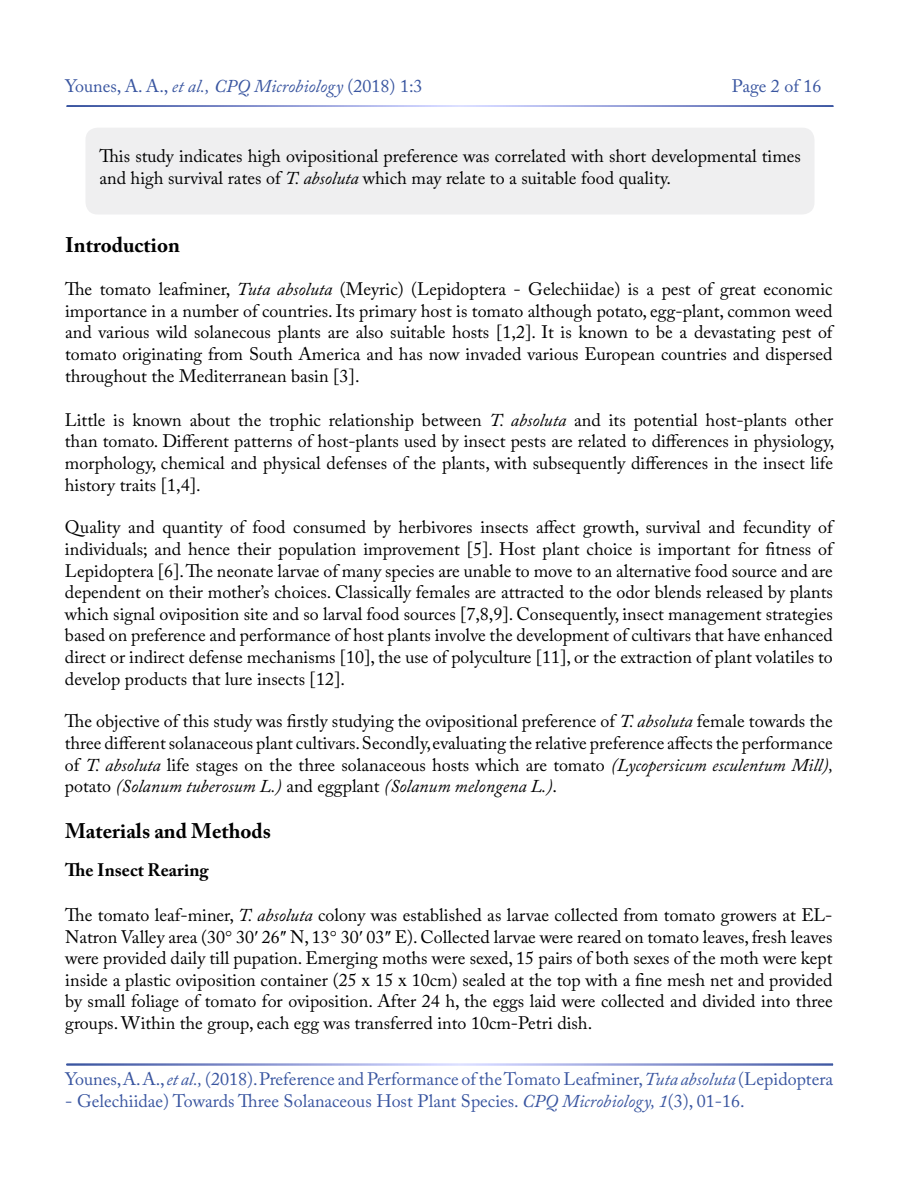
<style>
.page{position:relative;width:900px;height:1200px;background:#fff}
.page>*{position:absolute;margin:0;border:0;box-sizing:border-box;transform-origin:0 0}
.t1{font:700 21px "Adobe Caslon Pro";color:#000}
.t2{font:18px/21.6px "Adobe Caslon Pro";color:#000;text-align:justify}
.t3{font:18px "Adobe Caslon Pro";color:#3955a0}
.t4{font:700 18px "Adobe Caslon Pro";color:#000}
.s1{font-style:italic}
.s2{font-family:"Times New Roman"}
</style>
<div class="page">
<div style="left:86px;top:128px;width:728px;height:87px;background:#efeff0;border-radius:12px"></div>
<p class="t3" style="left:65px;top:75px;width:359px">Younes, A. A., <span class="s1">et al., CPQ Microbiology</span> (2018) 1:3</p>
<p class="t3" style="left:732px;top:75px;width:91px">Page 2 of 16</p>
<p class="t2" style="left:99px;top:145px;width:703px">This study indicates high ovipositional preference was correlated with short developmental times and high survival rates of <span class="s1">T. absoluta</span> which may relate to a suitable food quality.</p>
<p class="t1" style="left:65px;top:232px;width:116px">Introduction</p>
<p class="t2" style="left:65px;top:278px;width:769px">The tomato leafminer, <span class="s1">Tuta absoluta</span> (Meyric) (Lepidoptera - Gelechiidae) is a pest of great economic importance in a number of countries. Its primary host is tomato although potato, egg-plant, common weed and various wild solanecous plants are also suitable hosts [1,2]. It is known to be a devastating pest of tomato originating from South America and has now invaded various European countries and dispersed throughout the Mediterranean basin [3].</p>
<p class="t2" style="left:65px;top:409px;width:771px">Little is known about the trophic relationship between <span class="s1">T. absoluta</span> and its potential host-plants other than tomato. Different patterns of host-plants used by insect pests are related to differences in physiology, morphology, chemical and physical defenses of the plants, with subsequently differences in the insect life history traits [1,4].</p>
<p class="t2" style="left:65px;top:516px;width:770px">Quality and quantity of food consumed by herbivores insects affect growth, survival and fecundity of individuals; and hence their population improvement [5]. Host plant choice is important for fitness of Lepidoptera [6]. The neonate larvae of many species are unable to move to an alternative food source and are dependent on their mother’s choices. Classically females are attracted to the odor blends released by plants which signal oviposition site and so larval food sources [7,8,9]. Consequently, insect management strategies based on preference and performance of host plants involve the development of cultivars that have enhanced direct or indirect defense mechanisms [10], the use of polyculture [11], or the extraction of plant volatiles to develop products that lure insects [12].</p>
<p class="t2" style="left:65px;top:710px;width:770px">The objective of this study was firstly studying the ovipositional preference of <span class="s1">T. absoluta</span> female towards the three different solanaceous plant cultivars. Secondly, evaluating the relative preference affects the performance of <span class="s1">T. absoluta</span> life stages on the three solanaceous hosts which are tomato <span class="s1">(Lycopersicum esculentum Mill), </span>potato <span class="s1">(Solanum tuberosum L.)</span> and eggplant <span class="s1">(Solanum melongena L.)</span>.</p>
<p class="t1" style="left:65px;top:818px;width:207px">Materials and Methods</p>
<p class="t4" style="left:65px;top:859px;width:145px">The Insect Rearing</p>
<p class="t2" style="left:65px;top:904px;width:769px">The tomato leaf-miner, <span class="s1">T. absoluta</span> colony was established as larvae collected from tomato growers at EL-Natron Valley area (30<span class="s2">°</span> 30<span class="s2">ʹ</span> 26<span class="s2">ʺ</span> N, 13<span class="s2">°</span> 30<span class="s2">ʹ</span> 03<span class="s2">ʺ</span> E). Collected larvae were reared on tomato leaves, fresh leaves were provided daily till pupation. Emerging moths were sexed, 15 pairs of both sexes of the moth were kept inside a plastic oviposition container (25 <span class="s2">x</span> 15 <span class="s2">x</span> 10cm) sealed at the top with a fine mesh net and provided by small foliage of tomato for oviposition. After 24 h, the eggs laid were collected and divided into three groups. Within the group, each egg was transferred into 10cm-Petri dish.</p>
<p class="t3" style="left:65px;top:1069px;width:769px">Younes, A. A., <span class="s1">et al.,</span> (2018). Preference and Performance of the Tomato Leafminer, <span class="s1">Tuta absoluta</span> (Lepidoptera</p>
<p class="t3" style="left:65px;top:1090px;width:681px">- Gelechiidae) Towards Three Solanaceous Host Plant Species. <span class="s1">CPQ Microbiology, 1</span>(3), 01-16.</p>
</div>
